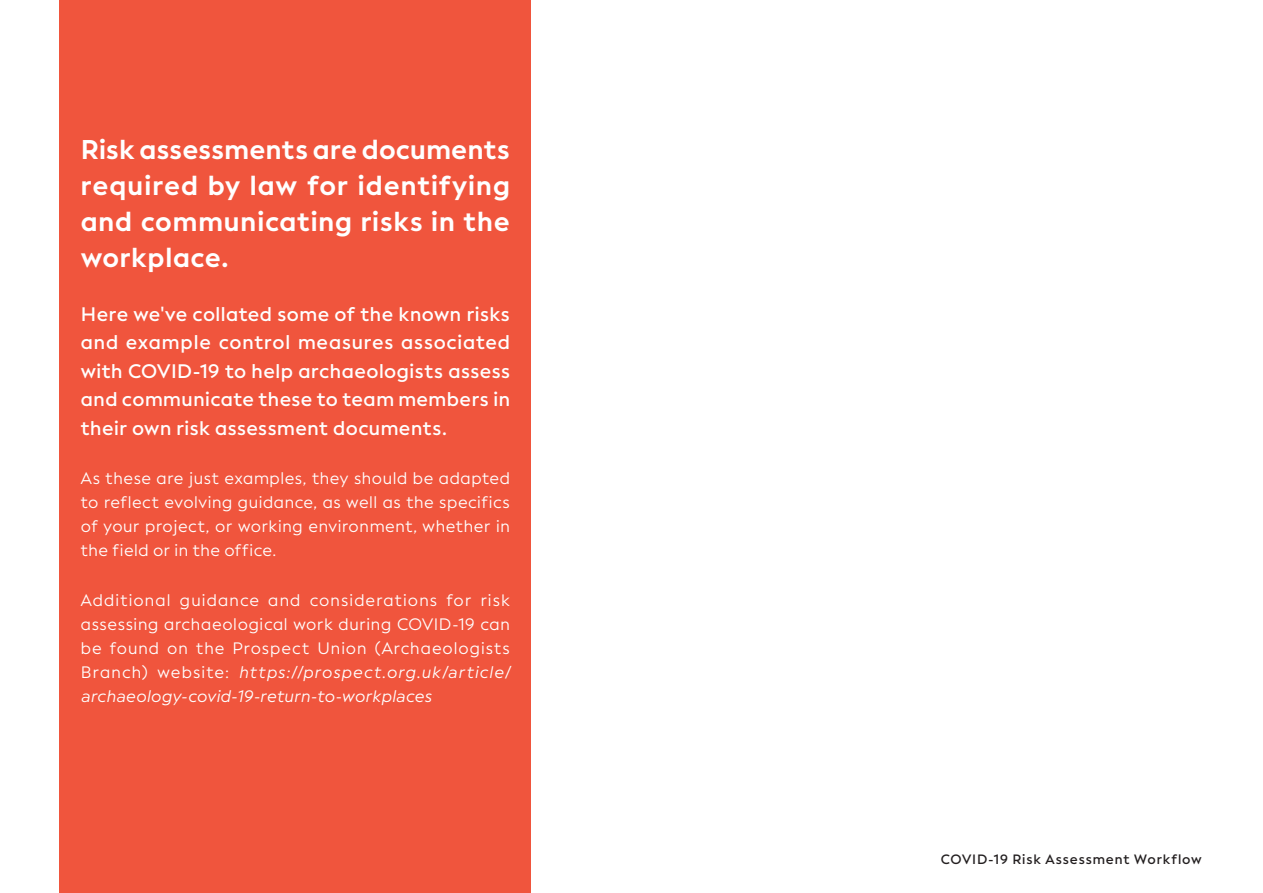
<style>
.page{position:relative;width:1263px;height:893px;background:#fff}
.page>*{position:absolute;margin:0;border:0;box-sizing:border-box;transform-origin:0 0}
.t1{font:700 27px/36px "Facundo";letter-spacing:.03em;color:#fff;text-align:justify}
.t2{font:600 19.5px/28.5px "Facundo";letter-spacing:.025em;color:#fff;text-align:justify}
.t3{font:16.5px/24px "Facundo";letter-spacing:.04em;color:#fff;text-align:justify}
.Facundo_Regular_11{font:600 13.5px "Facundo";letter-spacing:.06em;color:#231f20}
.s1{font-style:italic}
</style>
<div class="page">
<div style="left:60px;top:0;width:471px;height:893px;background:#f0553d"></div>
<p class="t1" style="left:81px;top:132px;width:431px">Risk assessments are documents required by law for identifying and communicating risks in the workplace.</p>
<p class="t2" style="left:81px;top:300px;width:431px">Here we've collated some of the known risks and example control measures associated with COVID-19 to help archaeologists assess and communicate these to team members in their own risk assessment documents.</p>
<p class="t3" style="left:81px;top:467px;width:431px">As these are just examples, they should be adapted to reflect evolving guidance, as well as the specifics of your project, or working environment, whether in the field or in the office.</p>
<p class="t3" style="left:81px;top:588px;width:431px">Additional guidance and considerations for risk assessing archaeological work during COVID-19 can be found on the Prospect Union (Archaeologists Branch) website: <span class="s1">https://prospect.org.uk/article/ archaeology-covid-19-return-to-workplaces</span></p>
<p class="Facundo_Regular_11" style="left:941px;top:851px;width:262px">COVID-19 Risk Assessment Workflow</p>
</div>
